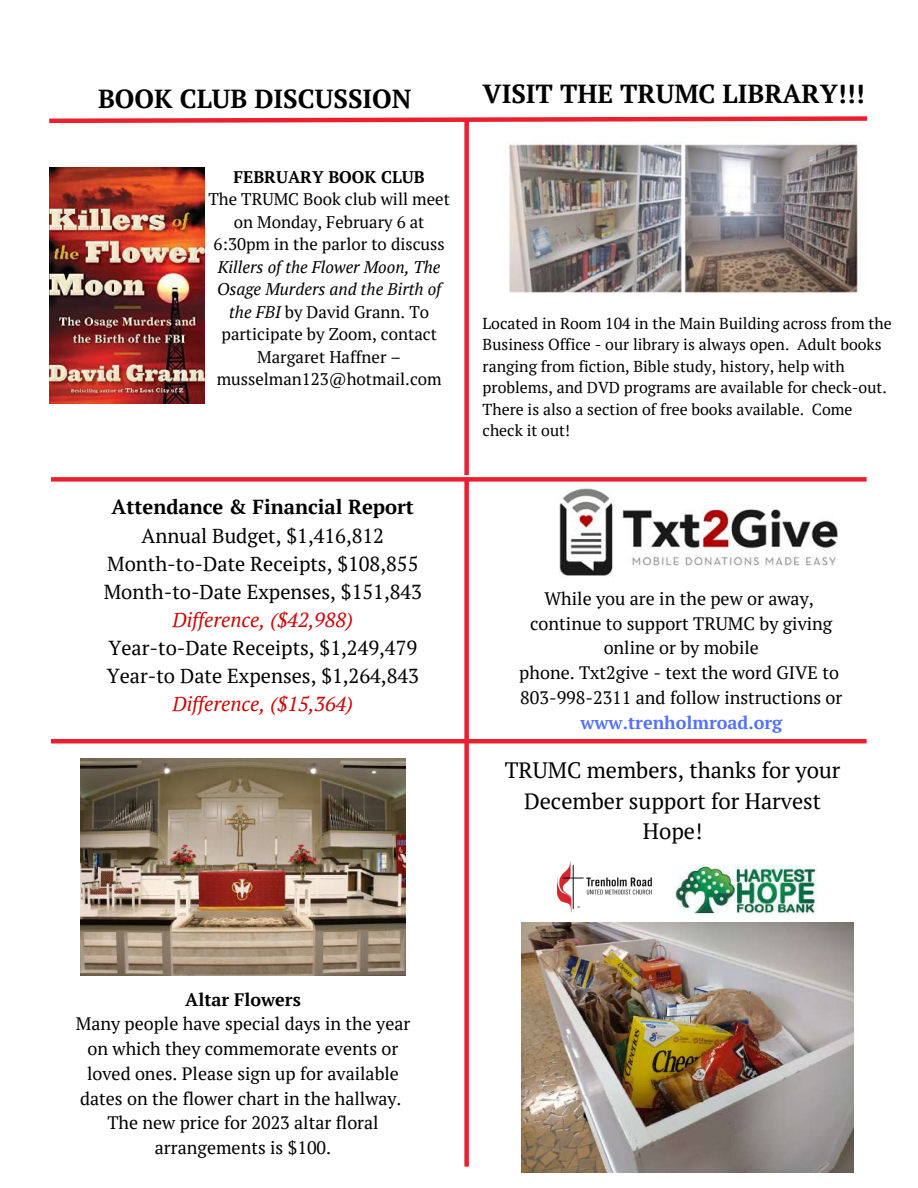
<style>
.page{position:relative;width:918px;height:1188px;background:#fff}
.page>*{position:absolute;margin:0;border:0;box-sizing:border-box;transform-origin:0 0}
.t1{font:700 26.1px "PT Serif";color:#000}
.t2{font:22.2px/30.3px "PT Serif";color:#000;text-align:center}
.t3{font:20.25px/28.2px "PT Serif";color:#000;text-align:center}
.t4{font:italic 20.25px "PT Serif";color:#cb0606}
.t5{font:700 20.25px "PT Serif";color:#000}
.t6{font:18px/24.8px "PT Serif";color:#000;text-align:center}
.t7{font:700 18px "PT Serif";color:#5271ff}
.t8{font:700 18px "PT Serif";color:#000}
.t9{font:16.8px/22.5px "PT Serif";color:#000;text-align:center}
.t10{font:700 16.8px "PT Serif";color:#000}
.t11{font:15.9px/21.5px "PT Serif";color:#000}
.s1{font-style:italic}
</style>
<div class="page">
<img style="left:560px;top:488px;width:278px;height:88px">
<hr style="left:51px;top:739px;width:816px;height:4px;background:#ec1f2e">
<div style="left:51px;top:477px;width:816px;height:5px;background:#ec1f2e"></div>
<div style="left:464px;top:480px;width:5px;height:687px;background:#ec1f2e"></div>
<img style="left:507px;top:142px;width:353px;height:152px">
<div style="left:464px;top:121px;width:5px;height:354px;background:#ec1f2e"></div>
<svg style="left:49px;top:116px;width:819px;height:9px"></svg>
<img style="left:49px;top:167px;width:155px;height:237px">
<img style="left:522px;top:923px;width:332px;height:249px">
<img style="left:674px;top:866px;width:144px;height:49px">
<img style="left:556px;top:861px;width:96px;height:52px">
<img style="left:81px;top:758px;width:325px;height:218px">
<h1 class="t1" style="left:98px;top:81px;width:315px">BOOK CLUB DISCUSSION</h1>
<h1 class="t1" style="left:483px;top:76px;width:384px">VISIT THE TRUMC LIBRARY!!!</h1>
<p class="t10" style="left:234px;top:165px;width:193px">FEBRUARY BOOK CLUB</p>
<p class="t9" style="left:208px;top:187px;width:243px">The TRUMC Book club will meet on Monday, February 6 at<br>6:30pm in the parlor to discuss</p>
<p class="t9" style="left:217px;top:255px;width:226px"><span class="s1">Killers of the Flower Moon, The<br>Osage Murders and the Birth of the FBI</span> by David Grann. To participate by Zoom, contact<br>Margaret Haffner – musselman123@hotmail.com</p>
<p class="t5" style="left:112px;top:493px;width:304px">Attendance &amp; Financial Report</p>
<p class="t3" style="left:104px;top:521px;width:320px">Annual Budget, $1,416,812<br>Month-to-Date Receipts, $108,855<br>Month-to-Date Expenses, $151,843</p>
<p class="t4" style="left:173px;top:606px;width:182px">Difference, ($42,988)</p>
<p class="t3" style="left:107px;top:633px;width:314px;text-align:left">Year-to-Date Receipts, $1,249,479<br>Year-to Date Expenses, $1,264,843</p>
<p class="t4" style="left:173px;top:690px;width:182px">Difference, ($15,364)</p>
<p class="t11" style="left:483px;top:312px;width:411px">Located in Room 104 in the Main Building across from the Business Office - our library is always open. Adult books ranging from fiction, Bible study, history, help with problems, and DVD programs are available for check-out.<br>There is also a section of free books available. Come check it out!</p>
<p class="t6" style="left:519px;top:586px;width:325px">While you are in the pew or away, continue to support TRUMC by giving online or by mobile<br>phone. Txt2give - text the word GIVE to<br>803-998-2311 and follow instructions or</p>
<p class="t7" style="left:580px;top:710px;width:203px">www.trenholmroad.org</p>
<p class="t2" style="left:505px;top:755px;width:337px">TRUMC members, thanks for your<br>December support for Harvest<br>Hope!</p>
<p class="t8" style="left:185px;top:987px;width:117px">Altar Flowers</p>
<p class="t6" style="left:76px;top:1011px;width:336px">Many people have special days in the year on which they commemorate events or loved ones. Please sign up for available dates on the flower chart in the hallway.<br>The new price for 2023 altar floral arrangements is $100.</p>
</div>
